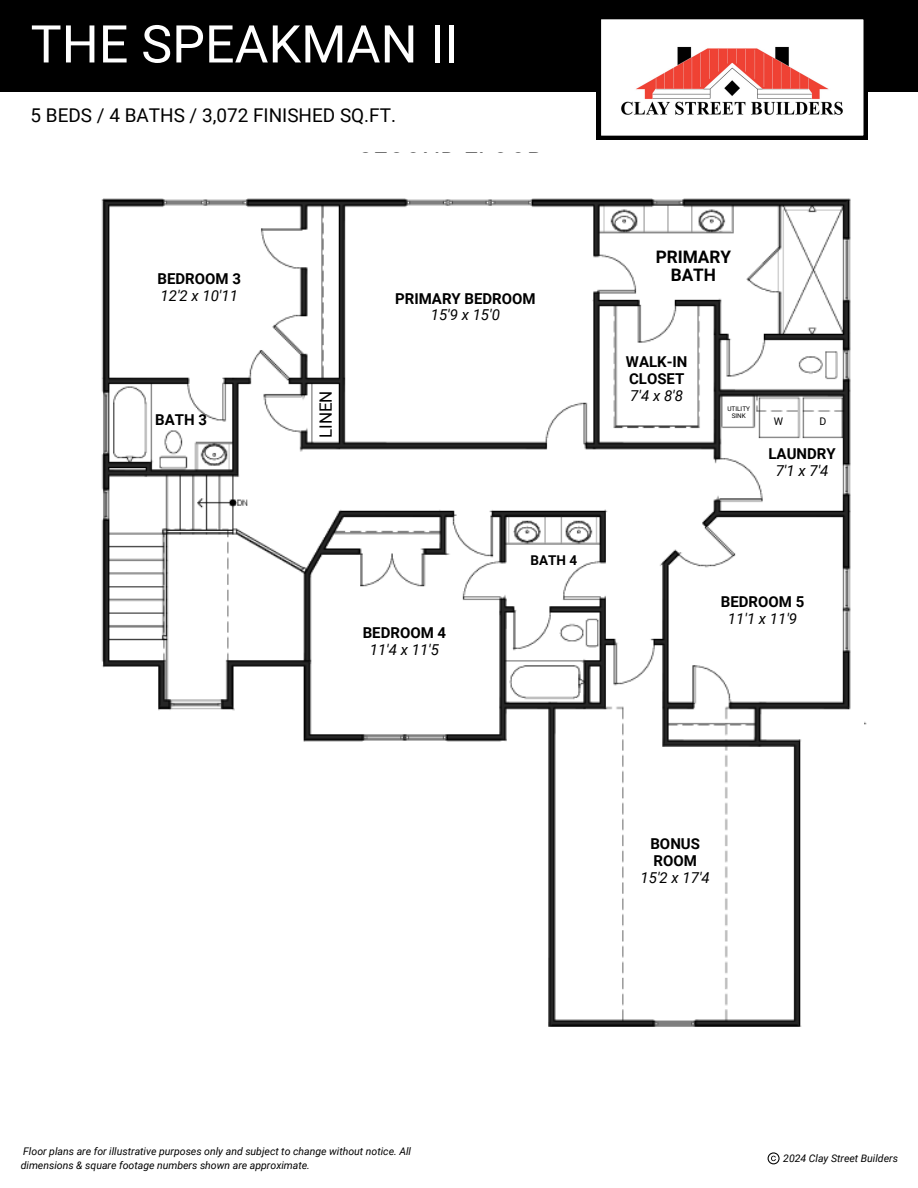
<style>
.page{position:relative;width:918px;height:1188px;background:#fff}
.page>*{position:absolute;margin:0;border:0;box-sizing:border-box;transform-origin:0 0}
.t1{font:52.05px "Roboto";color:#fff}
.t2{font:18.9px "Roboto";color:#000}
.t3{font:700 17.25px/18.6px "Roboto";color:#000;text-align:center}
.t4{font:16.95px "Roboto";color:#000}
.t5{font:700 15px/16.8px "Roboto";color:#000}
.t6{font:italic 15px "Roboto";color:#000}
.t7{font:700 13.5px "Roboto";color:#000}
.t8{font:italic 10.5px/14px "Roboto";color:#000}
.t9{font:10.5px "Roboto";color:#000}
.t10{font:6.45px "Roboto";color:#000}
</style>
<div class="page">
<div style="left:0;top:0;width:918px;height:92px;background:#000"></div>
<svg style="left:597px;top:19px;width:271px;height:121px"></svg>
<img style="left:604px;top:32px;width:257px;height:91px">
<svg style="left:768px;top:1152px;width:12px;height:12px"></svg>
<img style="left:101px;top:198px;width:766px;height:829px">
<h4 class="t1" style="left:31px;top:14px;width:430px">THE SPEAKMAN II</h4>
<h2 class="t2" style="left:31px;top:104px;width:367px">5 BEDS / 4 BATHS / 3,072 FINISHED SQ.FT.</h2>
<p class="t5" style="left:158px;top:270px;width:85px">BEDROOM 3</p>
<p class="t6" style="left:161px;top:287px;width:79px">12'2 x 10'11</p>
<h6 class="t5" style="left:395px;top:290px;width:142px">PRIMARY BEDROOM</h6>
<h5 class="t6" style="left:431px;top:307px;width:71px">15'9 x 15'0</h5>
<p class="t3" style="left:656px;top:247px;width:77px">PRIMARY<br>BATH</p>
<p class="t5" style="left:626px;top:354px;width:63px">WALK-IN</p>
<p class="t5" style="left:629px;top:370px;width:57px">CLOSET</p>
<p class="t6" style="left:630px;top:387px;width:54px">7'4 x 8'8</p>
<p class="t4" style="left:316px;top:438px;width:49px;rotate:-90deg">LINEN</p>
<p class="t10" style="left:727px;top:405px;width:24px">UTILITY</p>
<p class="t10" style="left:732px;top:412px;width:16px">SINK</p>
<p class="t5" style="left:155px;top:412px;width:53px">BATH 3</p>
<h6 class="t9" style="left:774px;top:415px;width:11px">W</h6>
<p class="t9" style="left:820px;top:415px;width:8px">D</p>
<h3 class="t5" style="left:363px;top:625px;width:85px">BEDROOM 4</h3>
<p class="t6" style="left:370px;top:641px;width:71px">11'4 x 11'5</p>
<p class="t7" style="left:531px;top:553px;width:48px">BATH 4</p>
<p class="t5" style="left:769px;top:446px;width:69px">LAUNDRY</p>
<p class="t6" style="left:776px;top:462px;width:54px">7'1 x 7'4</p>
<p class="t5" style="left:721px;top:593px;width:85px">BEDROOM 5</p>
<p class="t6" style="left:728px;top:610px;width:71px">11'1 x 11'9</p>
<p class="t5" style="left:650px;top:835px;width:51px">BONUS<br>ROOM</p>
<p class="t6" style="left:641px;top:869px;width:71px">15'2 x 17'4</p>
<p class="t8" style="left:21px;top:1145px;width:392px">Floor plans are for illustrative purposes only and subject to change without notice. All dimensions &amp; square footage numbers shown are approximate.</p>
<p class="t8" style="left:783px;top:1152px;width:116px">2024 Clay Street Builders</p>
</div>
